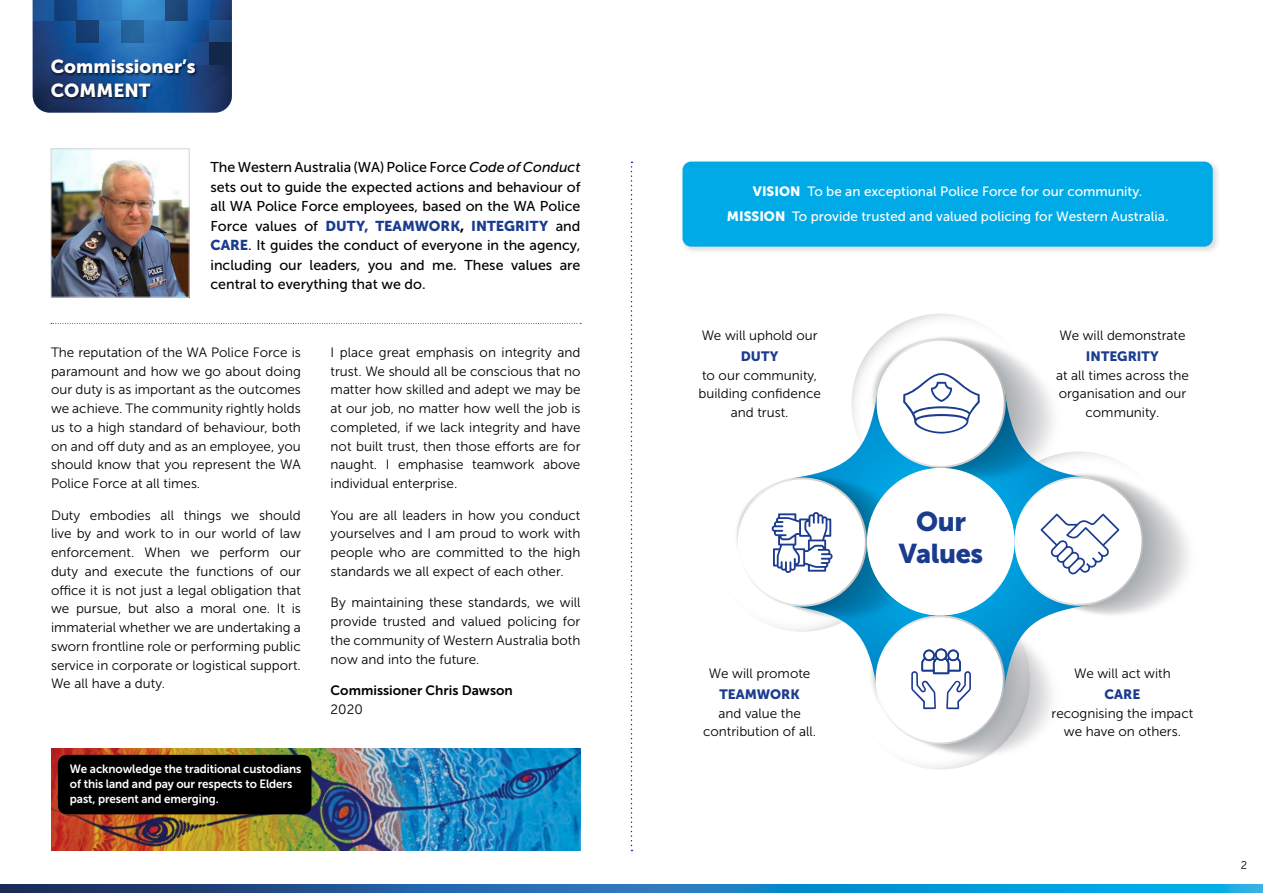
<style>
.page{position:relative;width:1263px;height:893px;background:#fff}
.page>*{position:absolute;margin:0;border:0;box-sizing:border-box;transform-origin:0 0}
.t1{font:27px/31.8px "Museo Sans 900";letter-spacing:-.015em;color:#1b3b8e;text-align:center}
.t2{font:18.75px/23.2px "Museo Sans 900";color:#fff}
.t3{font:14.25px/19.5px "Museo Sans 500";color:#000;text-align:justify}
.t4{font:14.25px "Museo Sans 900";color:#1b3b8e}
.t5{font:13.5px/18.8px "Museo Sans 300";color:#000;text-align:justify}
.t6{font:13.5px/24.3px "Museo Sans 500";color:#fff;text-align:center}
.t7{font:13.5px "Museo Sans 900";color:#1b3b8e}
.t8{font:13.5px "Museo Sans 700";color:#000}
.t9{font:12px/15px "Museo Sans 700";letter-spacing:-.01em;color:#fff}
.t10{font:11.25px "Museo Sans 300";color:#000}
.s1{font-style:italic}
.s2{font-family:"Museo Sans 500";color:#000}
.s3{color:#000}
.s4{font-family:"Museo Sans 900";color:#1b3b8e}
.s5{font-family:"Museo Sans 900"}
</style>
<div class="page">
<img style="left:51px;top:748px;width:529px;height:102px">
<div style="left:58px;top:755px;width:253px;height:59px;background:#000;border-radius:9px"></div>
<img style="left:53px;top:151px;width:134px;height:144px">
<div style="left:51px;top:149px;width:138px;height:148px;border:1px solid #d1d3d4"></div>
<svg style="left:51px;top:323px;width:530px;height:1px"></svg>
<img style="left:33px;top:0;width:199px;height:113px">
<div style="left:33px;top:0;width:22px;height:20px;background:#1e559a"></div>
<div style="left:77px;top:20px;width:22px;height:22px;background:#163e72"></div>
<div style="left:99px;top:0;width:22px;height:20px;background:#2e79bf"></div>
<svg style="left:187px;top:42px;width:23px;height:22px"></svg>
<div style="left:121px;top:20px;width:22px;height:22px;background:#26659d"></div>
<div style="left:165px;top:0;width:23px;height:20px;background:#1d4778"></div>
<div style="left:143px;top:20px;width:22px;height:22px;background:#2e78bd"></div>
<div style="left:210px;top:20px;width:22px;height:22px;background:linear-gradient(to right,#205394,#1b457c)"></div>
<div style="left:210px;top:42px;width:22px;height:22px;background:#13274b"></div>
<div style="left:187px;top:0;width:23px;height:20px;background:linear-gradient(to bottom,#1d62ad,#175ba5)"></div>
<div style="left:55px;top:0;width:22px;height:20px;background:#11427e"></div>
<div style="left:50px;top:58px;width:149px;height:42px;background:#000;opacity:.75"></div>
<svg style="left:631px;top:162px;width:1px;height:689px"></svg>
<svg style="left:736px;top:314px;width:452px;height:456px"></svg>
<div style="left:680px;top:158px;width:541px;height:97px;background:#000;opacity:.15"></div>
<div style="left:682px;top:162px;width:531px;height:85px;background:#00aae7;border-radius:9px"></div>
<svg style="left:0;top:884px;width:1263px;height:9px;background:#1674b2"></svg>
<h2 class="t2" style="left:51px;top:55px;width:146px">Commissioner’s<br>COMMENT</h2>
<p class="t3" style="left:210px;top:158px;width:371px">The Western Australia (WA) Police Force <span class="s1">Code of Conduct </span>sets out to guide the expected actions and behaviour of all WA Police Force employees, based on the WA Police</p>
<p class="t4" style="left:210px;top:218px;width:371px"><span class="s2">Force values of</span> DUTY, TEAMWORK<span class="s3">,</span> INTEGRITY <span class="s2">and</span></p>
<p class="t3" style="left:210px;top:236px;width:371px"><span class="s4">CARE</span>. It guides the conduct of everyone in the agency, including our leaders, you and me. These values are central to everything that we do.</p>
<p class="t5" style="left:51px;top:343px;width:251px">The reputation of the WA Police Force is paramount and how we go about doing our duty is as important as the outcomes we achieve. The community rightly holds us to a high standard of behaviour, both on and off duty and as an employee, you should know that you represent the WA Police Force at all times.</p>
<p class="t5" style="left:51px;top:506px;width:251px">Duty embodies all things we should live by and work to in our world of law enforcement. When we perform our duty and execute the functions of our office it is not just a legal obligation that we pursue, but also a moral one. It is immaterial whether we are undertaking a sworn frontline role or performing public service in corporate or logistical support.<br>We all have a duty.</p>
<p class="t9" style="left:70px;top:762px;width:233px">We acknowledge the traditional custodians of this land and pay our respects to Elders past, present and emerging.</p>
<p class="t5" style="left:331px;top:343px;width:251px">I place great emphasis on integrity and trust. We should all be conscious that no matter how skilled and adept we may be at our job, no matter how well the job is completed, if we lack integrity and have not built trust, then those efforts are for naught. I emphasise teamwork above individual enterprise.</p>
<p class="t5" style="left:331px;top:506px;width:251px">You are all leaders in how you conduct yourselves and I am proud to work with people who are committed to the high standards we all expect of each other.</p>
<p class="t5" style="left:331px;top:594px;width:251px">By maintaining these standards, we will provide trusted and valued policing for the community of Western Australia both now and into the future.</p>
<p class="t8" style="left:331px;top:683px;width:184px">Commissioner Chris Dawson</p>
<p class="t5" style="left:331px;top:700px;width:34px">2020</p>
<p class="t6" style="left:727px;top:180px;width:443px"><span class="s5">VISION</span> To be an exceptional Police Force for our community.<br><span class="s5">MISSION</span> To provide trusted and valued policing for Western Australia.</p>
<p class="t5" style="left:702px;top:326px;width:117px">We will uphold our</p>
<p class="t7" style="left:741px;top:348px;width:39px">DUTY</p>
<p class="t5" style="left:698px;top:366px;width:124px;text-align:center">to our community, building confidence and trust.</p>
<p class="t5" style="left:709px;top:664px;width:103px">We will promote</p>
<p class="t7" style="left:719px;top:686px;width:82px">TEAMWORK</p>
<p class="t5" style="left:703px;top:704px;width:115px;text-align:center">and value the contribution of all.</p>
<h1 class="t1" style="left:899px;top:506px;width:86px">Our<br>Values</h1>
<p class="t5" style="left:1059px;top:326px;width:128px">We will demonstrate</p>
<p class="t7" style="left:1086px;top:348px;width:74px">INTEGRITY</p>
<p class="t5" style="left:1056px;top:366px;width:134px;text-align:center">at all times across the organisation and our community.</p>
<p class="t5" style="left:1074px;top:664px;width:98px">We will act with</p>
<p class="t7" style="left:1104px;top:686px;width:37px">CARE</p>
<p class="t5" style="left:1051px;top:704px;width:143px;text-align:center">recognising the impact we have on others.</p>
<p class="t10" style="left:1241px;top:859px;width:8px">2</p>
</div>
